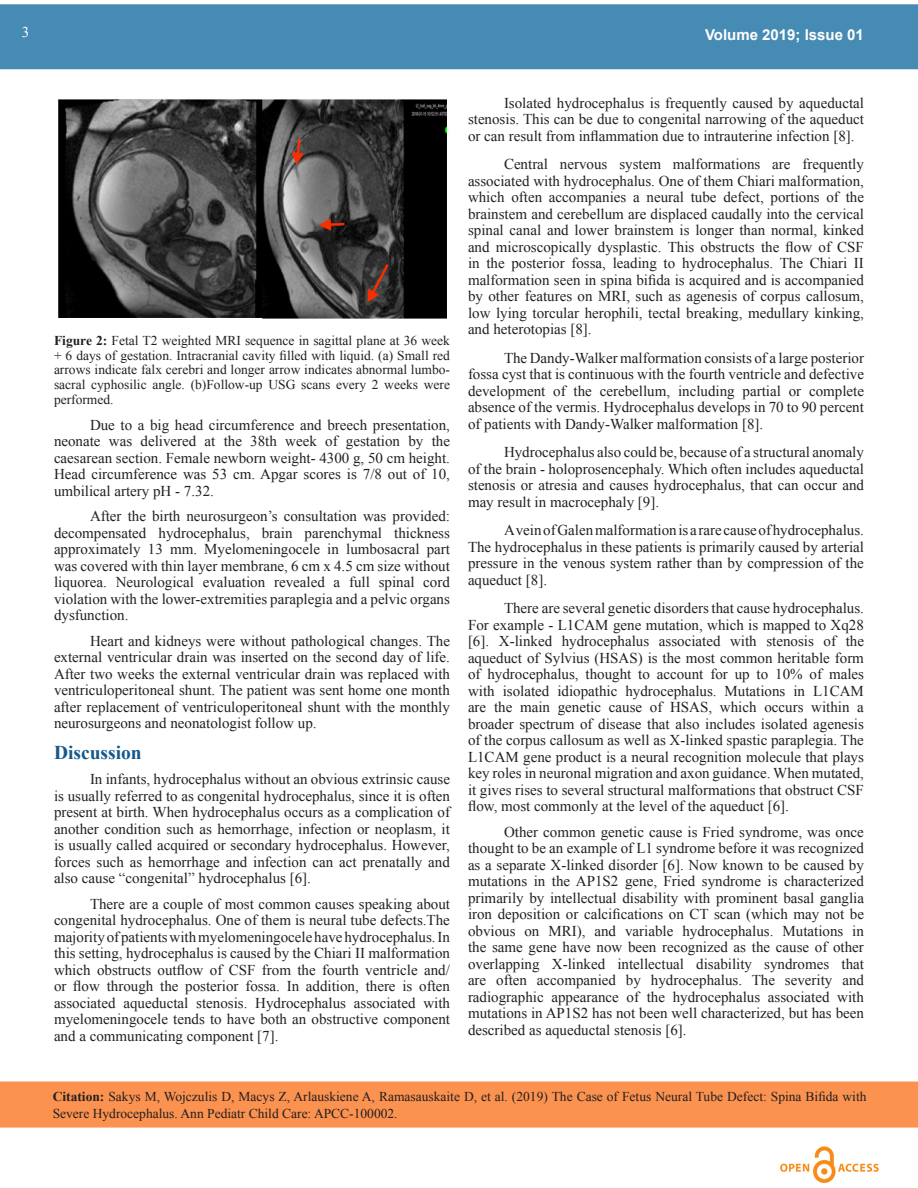
<style>
.page{position:relative;width:918px;height:1188px;background:#fff}
.page>*{position:absolute;margin:0;border:0;box-sizing:border-box;transform-origin:0 0}
.List_Paragraph{font:700 19.5px "Times New Roman";color:#15588c}
.t1{font:15px/16.5px "Times New Roman";color:#231f20;text-align:justify}
.t2{font:700 15px "Arial";color:#fff}
.t3{font:15px "Times New Roman";color:#fff}
.t4{font:13.5px/14.9px "Times New Roman";color:#231f20}
.s1{font-weight:700}
</style>
<div class="page">
<div style="left:1px;top:1082px;width:916px;height:45px;background:#fb9250"></div>
<div style="left:0;top:1082px;width:918px;height:46px;border:2px solid #fb9250"></div>
<div style="left:1px;top:5px;width:916px;height:64px;background:#468bb4"></div>
<div style="left:0;top:4px;width:918px;height:65px;border:2px solid #468bb4"></div>
<img style="left:780px;top:1146px;width:99px;height:37px">
<img style="left:58px;top:99px;width:389px;height:220px">
<p class="t3" style="left:22px;top:21px;width:9px">3</p>
<p class="t2" style="left:705px;top:24px;width:160px">Volume 2019; Issue 01</p>
<p class="t4" style="left:54px;top:333px;width:398px;text-align:justify"><span class="s1">Figure 2:</span> Fetal T2 weighted MRI sequence in sagittal plane at 36 week + 6 days of gestation. Intracranial cavity filled with liquid. (a) Small red arrows indicate falx cerebri and longer arrow indicates abnormal lumbo&shy;sacral cyphosilic angle. (b)Follow-up USG scans every 2 weeks were performed.</p>
<p class="t1" style="left:54px;top:416px;width:398px;text-indent:36px">Due to a big head circumference and breech presentation, neonate was delivered at the 38th week of gestation by the caesarean section. Female newborn weight- 4300 g, 50 cm height.<br>Head circumference was 53 cm. Apgar scores is 7/8 out of 10, umbilical artery pH - 7.32.</p>
<p class="t1" style="left:54px;top:508px;width:398px;text-indent:36px">After the birth neurosurgeon’s consultation was provided: decompensated hydrocephalus, brain parenchymal thickness approximately 13 mm. Myelomeningocele in lumbosacral part was covered with thin layer membrane, 6 cm x 4.5 cm size without liquorea. Neurological evaluation revealed a full spinal cord violation with the lower-extremities paraplegia and a pelvic organs dysfunction.</p>
<p class="t1" style="left:54px;top:632px;width:398px;text-indent:36px">Heart and kidneys were without pathological changes. The external ventricular drain was inserted on the second day of life.<br>After two weeks the external ventricular drain was replaced with ventriculoperitoneal shunt. The patient was sent home one month after replacement of ventriculoperitoneal shunt with the monthly neurosurgeons and neonatologist follow up.</p>
<p class="List_Paragraph" style="left:54px;top:739px;width:89px">Discussion</p>
<p class="t1" style="left:54px;top:771px;width:398px;text-indent:36px">In infants, hydrocephalus without an obvious extrinsic cause is usually referred to as congenital hydrocephalus, since it is often present at birth. When hydrocephalus occurs as a complication of another condition such as hemorrhage, infection or neoplasm, it is usually called acquired or secondary hydrocephalus. However, forces such as hemorrhage and infection can act prenatally and also cause “congenital” hydrocephalus [6].</p>
<p class="t1" style="left:54px;top:895px;width:398px;text-indent:36px">There are a couple of most common causes speaking about congenital hydrocephalus. One of them is neural tube defects.The majority of patients with myelomeningocele have hydrocephalus. In this setting, hydrocephalus is caused by the Chiari II malformation which obstructs outflow of CSF from the fourth ventricle and/ or flow through the posterior fossa. In addition, there is often associated aqueductal stenosis. Hydrocephalus associated with myelomeningocele tends to have both an obstructive component and a communicating component [7].</p>
<p class="t1" style="left:468px;top:94px;width:398px;text-indent:36px">Isolated hydrocephalus is frequently caused by aqueductal stenosis. This can be due to congenital narrowing of the aqueduct or can result from inflammation due to intrauterine infection [8].</p>
<p class="t1" style="left:468px;top:156px;width:398px;text-indent:36px">Central nervous system malformations are frequently associated with hydrocephalus. One of them Chiari malformation, which often accompanies a neural tube defect, portions of the brainstem and cerebellum are displaced caudally into the cervical spinal canal and lower brainstem is longer than normal, kinked and microscopically dysplastic. This obstructs the flow of CSF in the posterior fossa, leading to hydrocephalus. The Chiari II malformation seen in spina bifida is acquired and is accompanied by other features on MRI, such as agenesis of corpus callosum, low lying torcular herophili, tectal breaking, medullary kinking, and heterotopias [8].</p>
<p class="t1" style="left:468px;top:349px;width:398px;text-indent:36px">The Dandy-Walker malformation consists of a large posterior fossa cyst that is continuous with the fourth ventricle and defective development of the cerebellum, including partial or complete absence of the vermis. Hydrocephalus develops in 70 to 90 percent of patients with Dandy-Walker malformation [8].</p>
<p class="t1" style="left:468px;top:444px;width:397px;text-indent:36px">Hydrocephalus also could be, because of a structural anomaly of the brain - holoprosencephaly. Which often includes aqueductal stenosis or atresia and causes hydrocephalus, that can occur and may result in macrocephaly [9].</p>
<p class="t1" style="left:468px;top:522px;width:398px;text-indent:36px">A vein of Galen malformation is a rare cause of hydrocephalus.<br>The hydrocephalus in these patients is primarily caused by arterial pressure in the venous system rather than by compression of the aqueduct [8].</p>
<p class="t1" style="left:468px;top:600px;width:398px;text-indent:36px">There are several genetic disorders that cause hydrocephalus.<br>For example - L1CAM gene mutation, which is mapped to Xq28 [6]. X-linked hydrocephalus associated with stenosis of the aqueduct of Sylvius (HSAS) is the most common heritable form of hydrocephalus, thought to account for up to 10% of males with isolated idiopathic hydrocephalus. Mutations in L1CAM are the main genetic cause of HSAS, which occurs within a broader spectrum of disease that also includes isolated agenesis of the corpus callosum as well as X-linked spastic paraplegia. The L1CAM gene product is a neural recognition molecule that plays key roles in neuronal migration and axon guidance. When mutated, it gives rises to several structural malformations that obstruct CSF flow, most commonly at the level of the aqueduct [6].</p>
<p class="t1" style="left:468px;top:823px;width:398px;text-indent:36px">Other common genetic cause is Fried syndrome, was once thought to be an example of L1 syndrome before it was recognized as a separate X-linked disorder [6]. Now known to be caused by mutations in the AP1S2 gene, Fried syndrome is characterized primarily by intellectual disability with prominent basal ganglia iron deposition or calcifications on CT scan (which may not be obvious on MRI), and variable hydrocephalus. Mutations in the same gene have now been recognized as the cause of other overlapping X-linked intellectual disability syndromes that are often accompanied by hydrocephalus. The severity and radiographic appearance of the hydrocephalus associated with mutations in AP1S2 has not been well characterized, but has been described as aqueductal stenosis [6].</p>
<p class="t4" style="left:53px;top:1089px;width:815px;line-height:16.2px"><span class="s1">Citation:</span> Sakys M, Wojczulis D, Macys Z, Arlauskiene A, Ramasauskaite D, et al. (2019) The Case of Fetus Neural Tube Defect: Spina Bifida with<br>Severe Hydrocephalus. Ann Pediatr Child Care: APCC-100002.</p>
</div>
